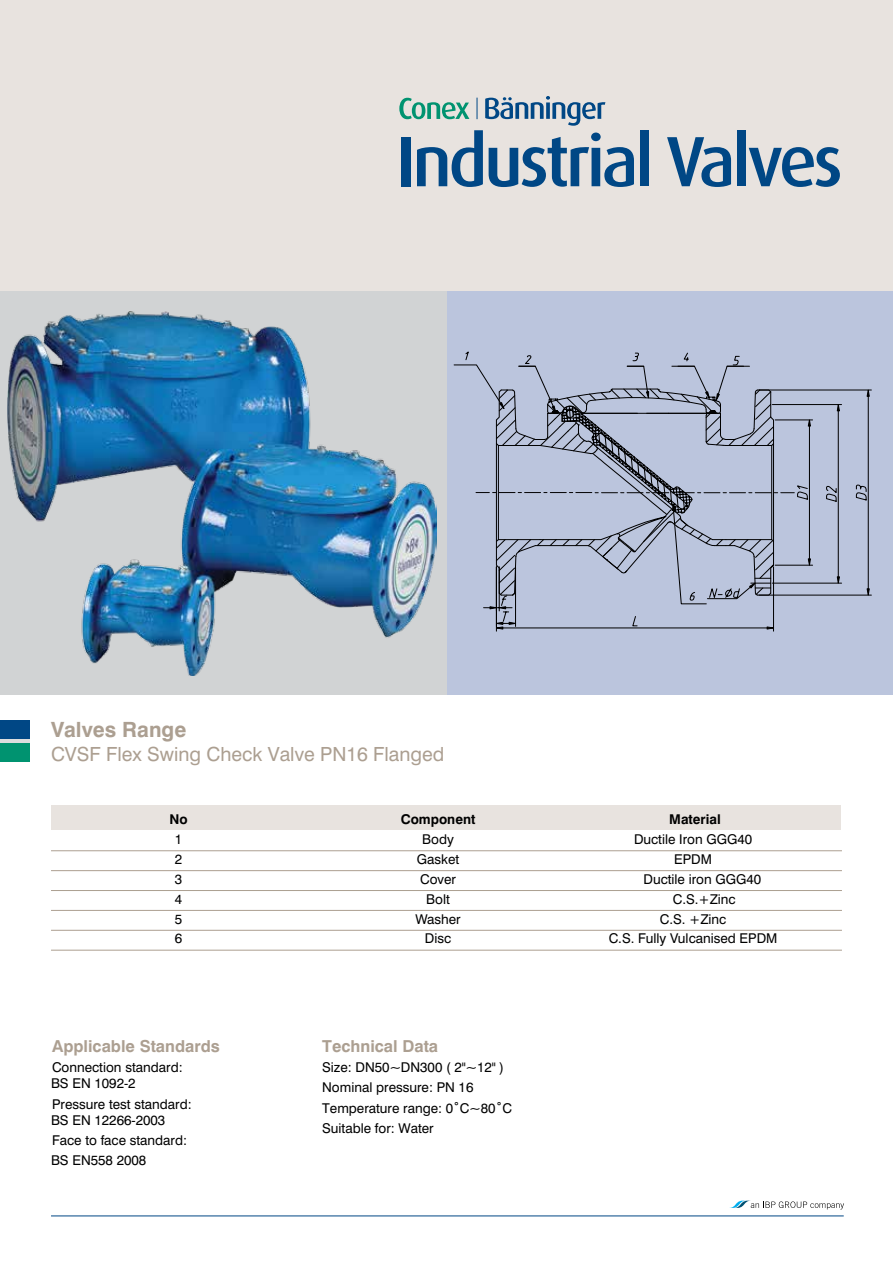
<style>
.page{position:relative;width:893px;height:1263px;background:#fff}
.page>*{position:absolute;margin:0;border:0;box-sizing:border-box;transform-origin:0 0}
.t1{font:700 21px "Swiss 721 BT";color:#ac9f91}
.t2{font:19.5px "Swiss 721 BT";color:#ac9f91}
.t3{font:700 16.5px "Swiss 721 BT";color:#ac9f91}
.t4{font:13.5px/20.4px "Swiss 721 BT";color:#000}
.t5{font:700 13.5px "Swiss 721 BT";color:#000}
</style>
<div class="page">
<div style="left:0;top:0;width:893px;height:291px;background:#e8e3df"></div>
<hr style="left:0;top:739px;width:30px;height:4px;background:#dcddde">
<div style="left:0;top:743px;width:30px;height:19px;background:#009370"></div>
<div style="left:0;top:720px;width:30px;height:19px;background:#004785"></div>
<svg style="left:399px;top:96px;width:235px;height:91px"></svg>
<div style="left:640px;top:130px;width:9px;height:56px;background:#004785"></div>
<svg style="left:667px;top:137px;width:64px;height:50px"></svg>
<div style="left:737px;top:130px;width:9px;height:56px;background:#004785"></div>
<svg style="left:749px;top:147px;width:91px;height:40px"></svg>
<hr style="left:51px;top:1215px;width:793px;height:1px;background:#004785">
<svg style="left:729px;top:1200px;width:115px;height:9px"></svg>
<div style="left:446px;top:291px;width:447px;height:404px;background:#bbc5dd"></div>
<svg style="left:454px;top:352px;width:416px;height:278px"></svg>
<div style="left:0;top:291px;width:446px;height:404px;background:#d1d3d4"></div>
<img style="left:8px;top:311px;width:428px;height:364px">
<div style="left:51px;top:806px;width:789px;height:24px;background:#e8e3df"></div>
<hr style="left:51px;top:850px;width:791px;height:1px;background:#ac9f91">
<hr style="left:51px;top:870px;width:791px;height:1px;background:#ac9f91">
<hr style="left:51px;top:890px;width:791px;height:1px;background:#ac9f91">
<hr style="left:51px;top:910px;width:791px;height:1px;background:#ac9f91">
<hr style="left:51px;top:930px;width:791px;height:1px;background:#ac9f91">
<hr style="left:51px;top:950px;width:791px;height:1px;background:#ac9f91">
<h1 class="t1" style="left:51px;top:717px;width:137px">Valves Range</h1>
<h2 class="t2" style="left:51px;top:742px;width:395px">CVSF Flex Swing Check Valve PN16 Flanged</h2>
<p class="t5" style="left:169px;top:811px;width:20px">No</p>
<p class="t5" style="left:401px;top:811px;width:76px">Component</p>
<p class="t5" style="left:669px;top:811px;width:53px">Material</p>
<p class="t4" style="left:175px;top:829px;width:9px">1</p>
<p class="t4" style="left:422px;top:829px;width:33px">Body</p>
<p class="t4" style="left:634px;top:829px;width:120px">Ductile Iron GGG40</p>
<p class="t4" style="left:175px;top:849px;width:9px">2</p>
<p class="t4" style="left:417px;top:849px;width:44px">Gasket</p>
<p class="t4" style="left:674px;top:849px;width:39px">EPDM</p>
<p class="t4" style="left:175px;top:869px;width:9px">3</p>
<p class="t4" style="left:420px;top:869px;width:37px">Cover</p>
<p class="t4" style="left:643px;top:869px;width:119px">Ductile iron GGG40</p>
<p class="t4" style="left:175px;top:888px;width:9px">4</p>
<p class="t4" style="left:426px;top:888px;width:25px">Bolt</p>
<p class="t4" style="left:673px;top:888px;width:64px">C.S.+Zinc</p>
<p class="t4" style="left:175px;top:908px;width:9px">5</p>
<p class="t4" style="left:415px;top:908px;width:47px">Washer</p>
<p class="t4" style="left:660px;top:908px;width:68px">C.S. +Zinc</p>
<p class="t4" style="left:175px;top:928px;width:9px">6</p>
<p class="t4" style="left:425px;top:928px;width:28px">Disc</p>
<p class="t4" style="left:609px;top:928px;width:170px">C.S. Fully Vulcanised EPDM</p>
<p class="t3" style="left:52px;top:1035px;width:169px">Applicable Standards</p>
<p class="t4" style="left:51px;top:1059px;width:133px;line-height:16.2px">Connection standard:<br>BS EN 1092-2</p>
<p class="t4" style="left:51px;top:1096px;width:142px;line-height:16.2px">Pressure test standard:<br>BS EN 12266-2003</p>
<p class="t4" style="left:51px;top:1130px;width:138px;line-height:19.8px">Face to face standard:<br>BS EN558 2008</p>
<p class="t3" style="left:322px;top:1035px;width:117px">Technical Data</p>
<p class="t4" style="left:322px;top:1057px;width:191px">Size: DN50~DN300 ( 2"~12" )<br>Nominal pressure: PN 16<br>Temperature range: 0˚C~80˚C<br>Suitable for: Water</p>
</div>
